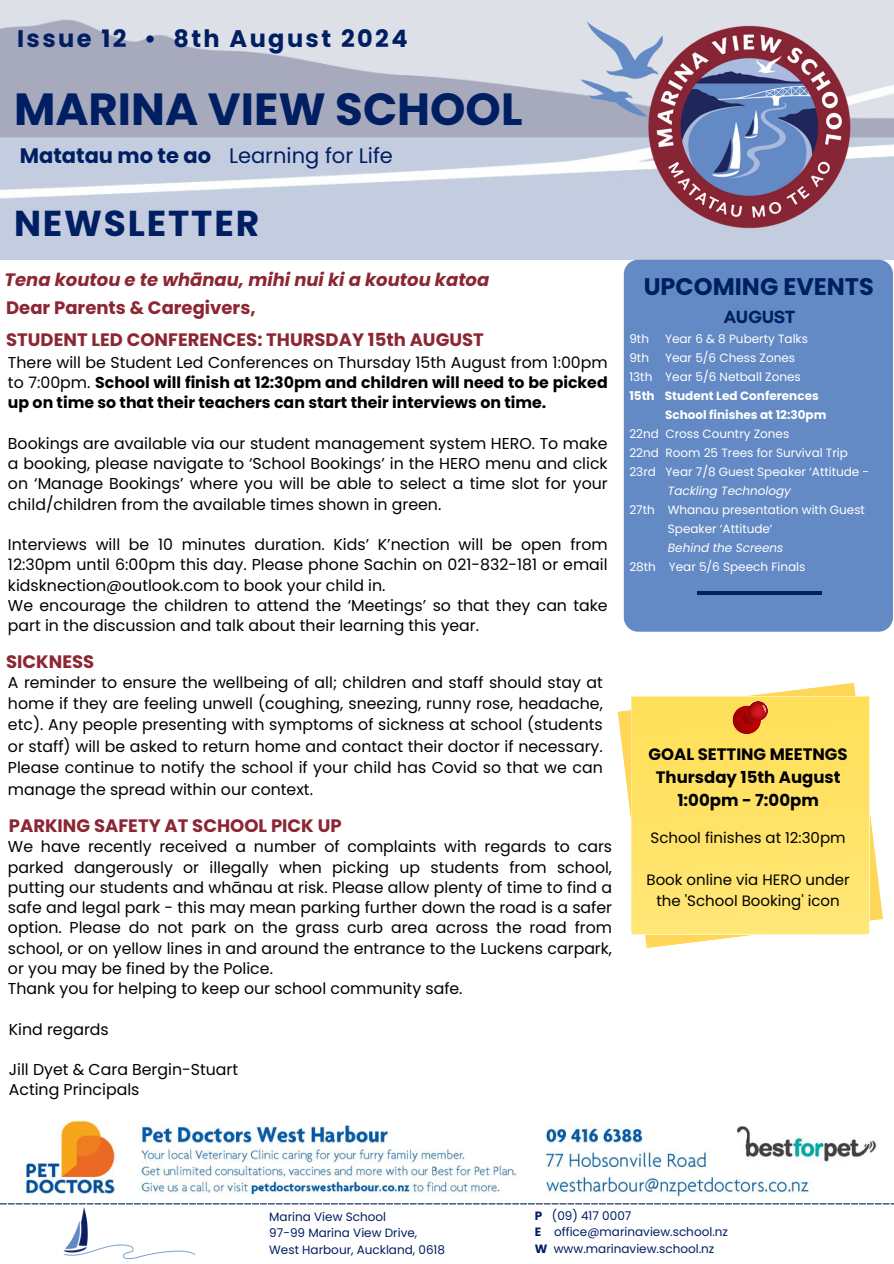
<style>
.page{position:relative;width:894px;height:1264px;background:#fff}
.page>*{position:absolute;margin:0;border:0;box-sizing:border-box;transform-origin:0 0}
.t1{font:700 45px "Poppins";color:#001e62}
.t2{font:700 36px "Poppins";letter-spacing:.05em;color:#001e62}
.t3{font:700 24px "Poppins";letter-spacing:.1em;color:#001e62}
.t4{font:700 24px "Poppins";color:#001e62}
.t5{font:21px "Poppins";color:#001e62}
.t6{font:700 18px "Poppins";color:#8c2633}
.t7{font:italic 700 18px "Poppins";color:#8c2633}
.t8{font:700 18px "Glacial Indifference";color:#001e62}
.t9{font:700 16.5px "Poppins";color:#000}
.t10{font:15.75px/20.2px "Poppins";color:#000;text-align:justify}
.t11{font:700 15.75px/20.2px "Poppins";color:#000;text-align:justify}
.t12{font:15px/21px "Poppins";color:#000;text-align:center}
.t13{font:12px "Poppins";color:#fff}
.t14{font:12px "Poppins";color:#001e62}
.t15{font:700 12px "Poppins";color:#fff}
.t16{font:italic 12px "Poppins";color:#fff}
.s1{font-weight:700}
.s2{font-weight:400}
</style>
<div class="page">
<div style="left:623px;top:260px;width:269px;height:371px;background:#638ac4;border-radius:14px"></div>
<img style="left:570px;top:12px;width:109px;height:52px">
<img style="left:565px;top:64px;width:74px;height:63px">
<img style="left:639px;top:17px;width:221px;height:220px">
<img style="left:55px;top:1204px;width:149px;height:55px">
<svg style="left:0;top:1203px;width:893px;height:1px"></svg>
<img style="left:26px;top:1120px;width:851px;height:77px">
<hr style="left:697px;top:591px;width:124px;height:4px;background:#001e62">
<svg style="left:617px;top:682px;width:266px;height:266px"></svg>
<svg style="left:631px;top:696px;width:238px;height:238px;background:#ffe367"></svg>
<svg style="left:732px;top:701px;width:36px;height:33px"></svg>
<p class="t3" style="left:17px;top:22px;width:392px">Issue 12 • 8th August 2024</p>
<p class="t1" style="left:14px;top:77px;width:510px">MARINA VIEW SCHOOL</p>
<p class="t5" style="left:20px;top:141px;width:374px"><span class="s1">Matatau mo te ao</span> Learning for Life</p>
<p class="t2" style="left:14px;top:198px;width:246px">NEWSLETTER</p>
<h3 class="t7" style="left:5px;top:267px;width:486px">Tena koutou e te whānau, mihi nui ki a koutou katoa</h3>
<p class="t6" style="left:6px;top:295px;width:251px">Dear Parents &amp; Caregivers,</p>
<p class="t6" style="left:6px;top:327px;width:479px">STUDENT LED CONFERENCES: THURSDAY 15th AUGUST</p>
<p class="t11" style="left:8px;top:352px;width:601px"><span class="s2">There will be Student Led Conferences on Thursday 15th August from 1:00pm to 7:00pm.</span> School will finish at 12:30pm and children will need to be picked up on time so that their teachers can start their interviews on time.</p>
<p class="t10" style="left:8px;top:433px;width:601px">Bookings are available via our student management system HERO. To make a booking, please navigate to ‘School Bookings’ in the HERO menu and click on ‘Manage Bookings’ where you will be able to select a time slot for your child/children from the available times shown in green.</p>
<p class="t10" style="left:8px;top:534px;width:601px">Interviews will be 10 minutes duration. Kids’ K’nection will be open from 12:30pm until 6:00pm this day. Please phone Sachin on 021-832-181 or email kidsknection@outlook.com to book your child in.</p>
<p class="t10" style="left:8px;top:595px;width:601px">We encourage the children to attend the ‘Meetings’ so that they can take part in the discussion and talk about their learning this year.</p>
<p class="t6" style="left:6px;top:649px;width:90px">SICKNESS</p>
<p class="t10" style="left:8px;top:671px;width:596px;line-height:21.3px">A reminder to ensure the wellbeing of all; children and staff should stay at home if they are feeling unwell (coughing, sneezing, runny rose, headache, etc). Any people presenting with symptoms of sickness at school (students or staff) will be asked to return home and contact their doctor if necessary.<br>Please continue to notify the school if your child has Covid so that we can manage the spread within our context.</p>
<p class="t6" style="left:9px;top:812px;width:334px">PARKING SAFETY AT SCHOOL PICK UP</p>
<p class="t10" style="left:8px;top:836px;width:605px">We have recently received a number of complaints with regards to cars parked dangerously or illegally when picking up students from school, putting our students and whānau at risk. Please allow plenty of time to find a safe and legal park - this may mean parking further down the road is a safer option. Please do not park on the grass curb area across the road from school, or on yellow lines in and around the entrance to the Luckens carpark, or you may be fined by the Police.</p>
<p class="t10" style="left:8px;top:978px;width:456px">Thank you for helping to keep our school community safe.</p>
<p class="t10" style="left:9px;top:1018px;width:101px">Kind regards</p>
<p class="t10" style="left:9px;top:1059px;width:231px">Jill Dyet &amp; Cara Bergin-Stuart</p>
<p class="t10" style="left:9px;top:1079px;width:132px">Acting Principals</p>
<p class="t4" style="left:643px;top:270px;width:232px">UPCOMING EVENTS</p>
<p class="t8" style="left:723px;top:305px;width:73px">AUGUST</p>
<p class="t13" style="left:629px;top:330px;width:21px">9th</p>
<p class="t13" style="left:665px;top:330px;width:144px">Year 6 &amp; 8 Puberty Talks</p>
<p class="t13" style="left:629px;top:349px;width:21px">9th</p>
<p class="t13" style="left:665px;top:349px;width:131px">Year 5/6 Chess Zones</p>
<p class="t13" style="left:629px;top:368px;width:24px">13th</p>
<p class="t13" style="left:665px;top:368px;width:137px">Year 5/6 Netball Zones</p>
<p class="t15" style="left:629px;top:387px;width:27px">15th</p>
<p class="t15" style="left:664px;top:387px;width:155px">Student Led Conferences</p>
<p class="t15" style="left:665px;top:406px;width:163px">School finishes at 12:30pm</p>
<p class="t13" style="left:629px;top:425px;width:31px">22nd</p>
<p class="t13" style="left:665px;top:425px;width:125px">Cross Country Zones</p>
<p class="t13" style="left:629px;top:444px;width:31px">22nd</p>
<p class="t13" style="left:665px;top:444px;width:184px">Room 25 Trees for Survival Trip</p>
<p class="t13" style="left:629px;top:463px;width:28px">23rd</p>
<p class="t13" style="left:665px;top:463px;width:205px">Year 7/8 Guest Speaker ‘Attitude -</p>
<p class="t16" style="left:667px;top:482px;width:125px">Tackling Technology</p>
<p class="t13" style="left:629px;top:501px;width:27px">27th</p>
<p class="t13" style="left:667px;top:501px;width:199px">Whanau presentation with Guest</p>
<p class="t13" style="left:667px;top:520px;width:106px">Speaker ‘Attitude’</p>
<p class="t16" style="left:667px;top:539px;width:117px">Behind the Screens</p>
<p class="t13" style="left:629px;top:558px;width:177px">28th Year 5/6 Speech Finals</p>
<p class="t9" style="left:648px;top:743px;width:200px">GOAL SETTING MEETNGS</p>
<p class="t9" style="left:655px;top:766px;width:186px">Thursday 15th August</p>
<p class="t9" style="left:677px;top:789px;width:143px">1:00pm - 7:00pm</p>
<p class="t12" style="left:650px;top:827px;width:196px">School finishes at 12:30pm</p>
<p class="t12" style="left:646px;top:869px;width:205px">Book online via HERO under the 'School Booking' icon</p>
<h2 class="t14" style="left:269px;top:1208px;width:118px">Marina View School</h2>
<p class="t14" style="left:269px;top:1224px;width:149px">97-99 Marina View Drive,</p>
<p class="t14" style="left:269px;top:1241px;width:177px">West Harbour, Auckland, 0618</p>
<p class="t14" style="left:534px;top:1207px;width:98px"><span class="s1">P</span> (09) 417 0007</p>
<p class="t14" style="left:534px;top:1223px;width:195px"><span class="s1">E</span> office@marinaview.school.nz</p>
<p class="t14" style="left:534px;top:1240px;width:181px"><span class="s1">W</span> www.marinaview.school.nz</p>
</div>
